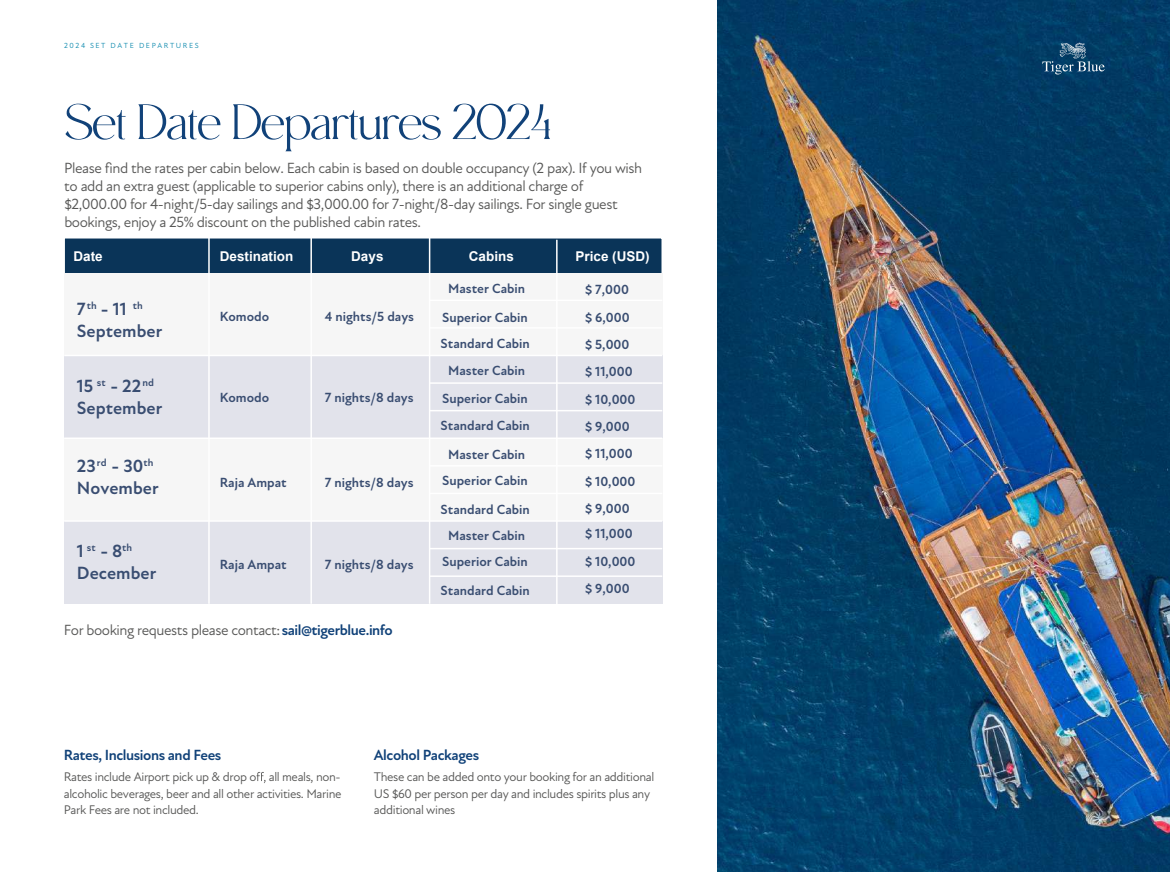
<style>
.page{position:relative;width:1170px;height:872px;background:#fff}
.page>*{position:absolute;margin:0;border:0;box-sizing:border-box;transform-origin:0 0}
.t1{font:54px "Moneta";letter-spacing:-.045em;color:#114279}
.t2{font:700 18px/21.6px "Atten New";color:#394d71}
.t3{font:15px/18px "Atten New";letter-spacing:-.03em;color:#575756}
.t4{font:700 15px "Atten New";letter-spacing:-.03em;color:#114279}
.t5{font:700 13.5px/25.8px "Atten New";color:#394d71}
.t6{font:700 13.5px "Arial";color:#fff}
.t7{font:12.75px/16.5px "Atten New";letter-spacing:-.03em;color:#575756}
.t8{font:700 10.5px "Atten New";color:#394d71}
.t9{font:7.5px "Atten New";letter-spacing:.215em;color:#108baf}
.s1{font-size:18px}
.s2{font-weight:700;color:#114279}
</style>
<div class="page">
<img style="left:718px;top:0;width:451px;height:872px">
<svg style="left:1042px;top:43px;width:62px;height:31px"></svg>
<svg style="left:256px;top:772px;width:9px;height:11px"></svg>
<div style="left:64px;top:238px;width:598px;height:35px;background:#0a3458"></div>
<div style="left:64px;top:273px;width:598px;height:82px;background:#f6f6f6"></div>
<div style="left:64px;top:438px;width:598px;height:83px;background:#f6f6f6"></div>
<div style="left:64px;top:355px;width:598px;height:83px;background:#e2e3eb"></div>
<div style="left:64px;top:521px;width:598px;height:83px;background:#e2e3eb"></div>
<hr style="left:208px;top:238px;width:2px;height:366px;background:#fff">
<hr style="left:310px;top:238px;width:2px;height:366px;background:#fff">
<hr style="left:429px;top:238px;width:1px;height:366px;background:#fff">
<hr style="left:556px;top:240px;width:1px;height:366px;background:#fff">
<hr style="left:429px;top:299px;width:233px;height:2px;background:#fff">
<hr style="left:429px;top:327px;width:233px;height:2px;background:#fff">
<hr style="left:429px;top:382px;width:233px;height:2px;background:#fff">
<hr style="left:429px;top:410px;width:233px;height:1px;background:#fff">
<hr style="left:429px;top:465px;width:233px;height:1px;background:#fff">
<hr style="left:429px;top:492px;width:233px;height:2px;background:#fff">
<hr style="left:429px;top:548px;width:233px;height:1px;background:#fff">
<hr style="left:429px;top:575px;width:233px;height:2px;background:#fff">
<hr style="left:64px;top:355px;width:598px;height:1px;background:#fff">
<hr style="left:64px;top:437px;width:598px;height:2px;background:#fff">
<hr style="left:64px;top:520px;width:598px;height:2px;background:#fff">
<p class="t9" style="left:64px;top:41px;width:136px">2024 SET DATE DEPARTURES</p>
<h1 class="t1" style="left:64px;top:94px;width:490px">Set Date Departures 2024</h1>
<p class="t3" style="left:64px;top:159px;width:579px">Please find the rates per cabin below. Each cabin is based on double occupancy (2 pax). If you wish to add an extra guest (applicable to superior cabins only), there is an additional charge of $2,000.00 for 4-night/5-day sailings and $3,000.00 for 7-night/8-day sailings. For single guest bookings, enjoy a 25% discount on the published cabin rates.</p>
<p class="t6" style="left:73px;top:247px;width:31px">Date</p>
<p class="t6" style="left:220px;top:247px;width:75px">Destination</p>
<p class="t6" style="left:351px;top:247px;width:34px">Days</p>
<p class="t6" style="left:469px;top:247px;width:47px">Cabins</p>
<p class="t6" style="left:575px;top:247px;width:76px">Price (USD)</p>
<p class="t2" style="left:77px;top:299px;width:87px">7<sup>th</sup> - 11 <sup>th<br></sup>September</p>
<p class="t2" style="left:77px;top:376px;width:87px">15 <sup>st</sup> - 22<sup>nd<br></sup>September</p>
<p class="t5" style="left:442px;top:275px;width:87px;line-height:28.2px;text-align:center">Master Cabin<br>Superior Cabin</p>
<p class="t5" style="left:440px;top:330px;width:91px;line-height:26.8px;text-align:center">Standard Cabin<br>Master Cabin</p>
<p class="t5" style="left:440px;top:386px;width:91px;line-height:26.5px">Superior Cabin<br>Standard Cabin</p>
<p class="t5" style="left:442px;top:442px;width:87px;text-align:center">Master Cabin<br>Superior Cabin</p>
<p class="t5" style="left:440px;top:497px;width:91px;text-align:center">Standard Cabin<br>Master Cabin<br>Superior Cabin</p>
<p class="t5" style="left:440px;top:577px;width:91px">Standard Cabin</p>
<p class="t5" style="left:585px;top:275px;width:46px;line-height:28px">$ 7,000 $ 6,000</p>
<p class="t5" style="left:585px;top:331px;width:46px">$ 5,000</p>
<p class="t5" style="left:325px;top:304px;width:91px">4 nights/5 days</p>
<p class="t5" style="left:220px;top:304px;width:51px">Komodo</p>
<p class="t5" style="left:585px;top:358px;width:49px">$ 11,000</p>
<p class="t5" style="left:220px;top:385px;width:51px">Komodo</p>
<p class="t5" style="left:325px;top:385px;width:90px">7 nights/8 days</p>
<p class="t5" style="left:585px;top:386px;width:52px;line-height:26.7px">$ 10,000 $ 9,000</p>
<p class="t5" style="left:585px;top:440px;width:49px">$ 11,000</p>
<p class="t2" style="left:77px;top:456px;width:83px">23<sup>rd</sup> - 30<sup>th<br></sup>November</p>
<p class="t5" style="left:585px;top:468px;width:52px;line-height:26.7px">$ 10,000 $ 9,000</p>
<p class="t5" style="left:325px;top:470px;width:90px">7 nights/8 days</p>
<p class="t5" style="left:220px;top:470px;width:68px">Raja Ampat</p>
<p class="t5" style="left:585px;top:521px;width:49px">$ 11,000</p>
<p class="t8" style="left:77px;top:541px;width:57px"><span class="s1">1</span> st <span class="s1">- 8</span>th</p>
<p class="t2" style="left:77px;top:562px;width:81px">December</p>
<p class="t5" style="left:585px;top:549px;width:52px;line-height:26.7px">$ 10,000 $ 9,000</p>
<p class="t5" style="left:325px;top:552px;width:90px">7 nights/8 days</p>
<p class="t5" style="left:220px;top:552px;width:68px">Raja Ampat</p>
<p class="t3" style="left:64px;top:620px;width:330px">For booking requests please contact:<span class="s2">sail@tigerblue.info</span></p>
<p class="t4" style="left:64px;top:746px;width:159px">Rates, Inclusions and Fees</p>
<p class="t7" style="left:64px;top:785px;width:279px">alcoholic beverages, beer and all other activities. Marine</p>
<p class="t7" style="left:64px;top:768px;width:278px">Rates include Airport pick up &amp; drop o all meals, non-</p>
<p class="t7" style="left:64px;top:801px;width:136px">Park Fees are not included.</p>
<p class="t4" style="left:374px;top:746px;width:107px">Alcohol Packages</p>
<p class="t7" style="left:374px;top:768px;width:282px">These can be added onto your booking for an additional<br>US $60 per person per day and includes spirits plus any additional wines</p>
</div>
